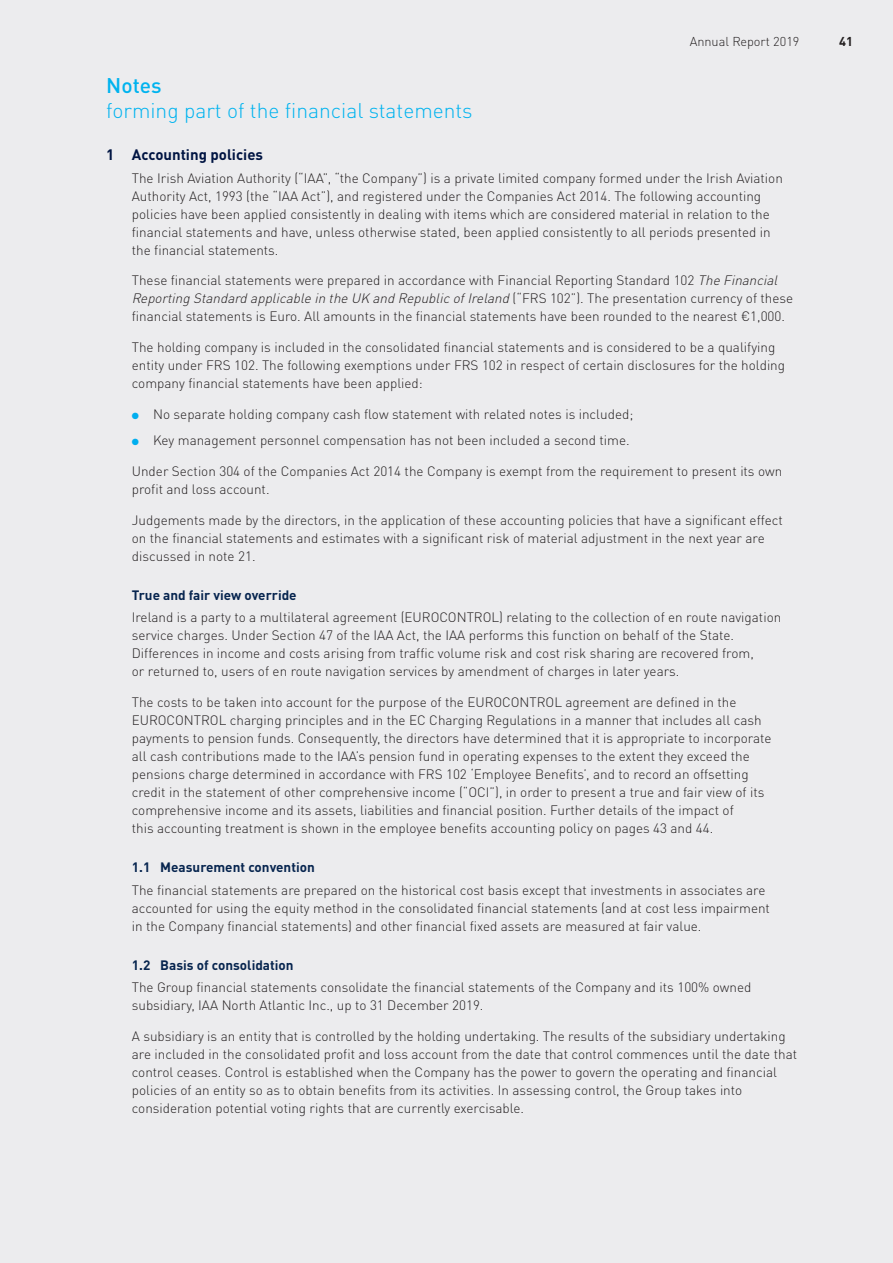
<style>
.page{position:relative;width:893px;height:1263px;background:#ececee}
.page>*{position:absolute;margin:0;border:0;box-sizing:border-box;transform-origin:0 0}
.t1{font:300 21px "DIN Pro";color:#00b3ef}
.t2{font:500 21px "DIN Pro";color:#00b3ef}
.t3{font:700 15px "DIN Pro";color:#001442}
.t4{font:300 13.5px/18px "DIN Pro";color:#231f20}
.t5{font:700 13.5px "DIN Pro";color:#07254f}
.t6{font:300 12.75px "DIN Pro";color:#231f20}
.t7{font:700 12.75px "DIN Pro";color:#231f20}
.s1{font-style:italic}
.s2{color:#00aeef}
</style>
<div class="page">
<p class="t6" style="left:690px;top:31px;width:111px">Annual Report 2019</p>
<p class="t7" style="left:839px;top:31px;width:15px">41</p>
<h1 class="t2" style="left:106px;top:68px;width:57px">Notes</h1>
<h1 class="t1" style="left:106px;top:94px;width:368px">forming part of the financial statements</h1>
<p class="t3" style="left:106px;top:142px;width:158px">1 Accounting policies</p>
<p class="t4" style="left:132px;top:167px;width:653px">The Irish Aviation Authority (“IAA”, “the Company”) is a private limited company formed under the Irish Aviation Authority Act, 1993 (the “IAA Act”), and registered under the Companies Act 2014. The following accounting policies have been applied consistently in dealing with items which are considered material in relation to the financial statements and have, unless otherwise stated, been applied consistently to all periods presented in the financial statements.</p>
<p class="t4" style="left:132px;top:270px;width:663px">These financial statements were prepared in accordance with Financial Reporting Standard 102 <span class="s1">TheFinancial<br>ReportingStandardapplicablein theUK andRepublicofIreland</span>( “ F R S 1 0 2 ” ) . T h e p re s e n t a t i o n c u r re n cy o f t h e s e financial statements is Euro. All amounts in the financial statements have been rounded to the nearest €1,000.</p>
<p class="t4" style="left:132px;top:337px;width:655px">The holding company is included in the consolidated financial statements and is considered to be a qualifying entity under FRS 102. The following exemptions under FRS 102 in respect of certain disclosures for the holding company financial statements have been applied:</p>
<p class="t4" style="left:132px;top:404px;width:503px"><span class="s2">●</span> No separate holding company cash flow statement with related notes is included;</p>
<p class="t4" style="left:132px;top:430px;width:499px"><span class="s2">●</span> Key management personnel compensation has not been included a second time.</p>
<p class="t4" style="left:132px;top:461px;width:652px">Under Section 304 of the Companies Act 2014 the Company is exempt from the requirement to present its own profit and loss account.</p>
<p class="t4" style="left:132px;top:510px;width:652px">Judgements made by the directors, in the application of these accounting policies that have a significant effect on the financial statements and estimates with a significant risk of material adjustment in the next year are discussed in note 21.</p>
<p class="t5" style="left:132px;top:584px;width:166px">True and fair view override</p>
<p class="t4" style="left:132px;top:607px;width:651px">Ireland is a party to a multilateral agreement (EUROCONTROL) relating to the collection of en route navigation service charges. Under Section 47 of the IAA Act, the IAA performs this function on behalf of the State.<br>Differences in income and costs arising from traffic volume risk and cost risk sharing are recovered from,<br>or returned to, users of en route navigation services by amendment of charges in later years.</p>
<p class="t4" style="left:132px;top:692px;width:641px">The costs to be taken into account for the purpose of the EUROCONTROL agreement are defined in the EUROCONTROL charging principles and in the EC Charging Regulations in a manner that includes all cash payments to pension funds. Consequently, the directors have determined that it is appropriate to incorporate all cash contributions made to the IAA’s pension fund in operating expenses to the extent they exceed the pensions charge determined in accordance with FRS 102 ‘Employee Benefits’, and to record an offsetting credit in the statement of other comprehensive income (“OCI”), in order to present a true and fair view of its comprehensive income and its assets, liabilities and financial position. Further details of the impact of<br>this accounting treatment is shown in the employee benefits accounting policy on pages 43 and 44.</p>
<p class="t5" style="left:132px;top:856px;width:185px">1.1 Measurement convention</p>
<p class="t4" style="left:132px;top:879px;width:640px">The financial statements are prepared on the historical cost basis except that investments in associates are accounted for using the equity method in the consolidated financial statements (and at cost less impairment in the Company financial statements) and other financial fixed assets are measured at fair value.</p>
<p class="t5" style="left:132px;top:954px;width:163px">1.2 Basis of consolidation</p>
<p class="t4" style="left:132px;top:977px;width:621px">The Group financial statements consolidate the financial statements of the Company and its 100% owned subsidiary, IAA North Atlantic Inc., up to 31 December 2019.</p>
<p class="t4" style="left:132px;top:1026px;width:667px">A subsidiary is an entity that is controlled by the holding undertaking. The results of the subsidiary undertaking are included in the consolidated profit and loss account from the date that control commences until the date that control ceases. Control is established when the Company has the power to govern the operating and financial policies of an entity so as to obtain benefits from its activities. In assessing control, the Group takes into consideration potential voting rights that are currently exercisable.</p>
</div>
